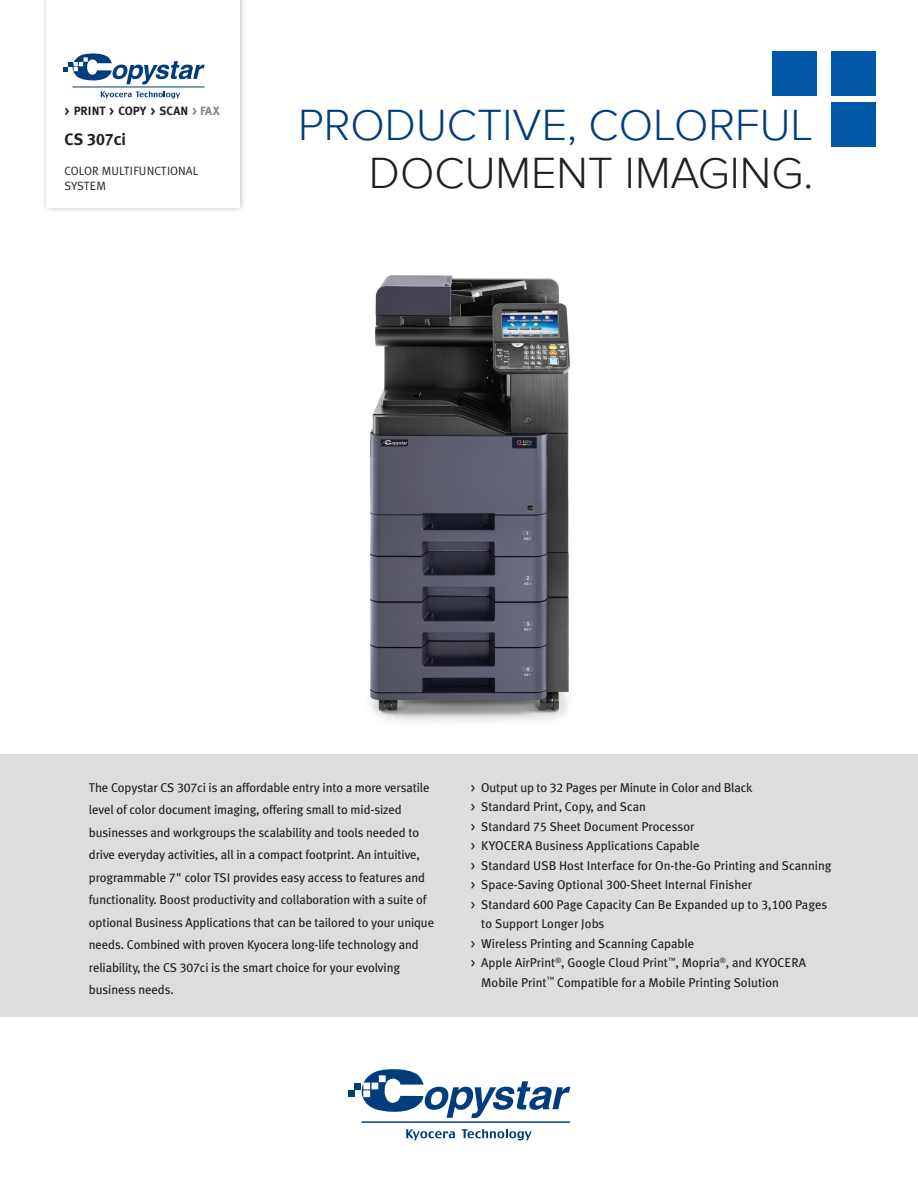
<style>
.page{position:relative;width:918px;height:1188px;background:#fff}
.page>*{position:absolute;margin:0;border:0;box-sizing:border-box;transform-origin:0 0}
.t1{font:300 45px "Proxima Nova";color:#013d7d}
.t2{font:300 45px "Proxima Nova";color:#231f20}
.t3{font:16.5px "Meta Plus Bold Caps";color:#231f20}
.t4{font:12.75px/22.5px "Meta Plus";letter-spacing:-.01em;color:#231f20}
.t5{font:12px/15px "Meta Plus Normal";color:#231f20}
.t6{font:12px "Meta Plus Bold Caps";color:#231f20}
.s1{color:#808285}
.s2{font-family:"Meta Plus";font-weight:700}
.s3{font-family:"Meta Plus Book Caps"}
</style>
<div class="page">
<div style="left:41px;top:0;width:206px;height:214px;background:#231f20;opacity:.3"></div>
<div style="left:46px;top:0;width:193px;height:207px;background:#fff"></div>
<img style="left:369px;top:275px;width:202px;height:447px">
<div style="left:0;top:754px;width:918px;height:263px;background:#dcdddf"></div>
<svg style="left:64px;top:53px;width:141px;height:31px"></svg>
<hr style="left:73px;top:87px;width:132px;height:1px;background:#013d7d">
<svg style="left:101px;top:91px;width:79px;height:8px"></svg>
<div style="left:831px;top:52px;width:44px;height:44px;background:#0157a8"></div>
<div style="left:831px;top:102px;width:44px;height:44px;background:#0157a8"></div>
<div style="left:773px;top:52px;width:44px;height:44px;background:#0157a8"></div>
<svg style="left:362px;top:1069px;width:208px;height:49px"></svg>
<div style="left:354px;top:1083px;width:7px;height:6px;background:#013d7d"></div>
<div style="left:348px;top:1090px;width:6px;height:7px;background:#013d7d"></div>
<hr style="left:362px;top:1122px;width:208px;height:1px;background:#013d7d">
<svg style="left:406px;top:1129px;width:49px;height:11px"></svg>
<svg style="left:462px;top:1129px;width:70px;height:11px"></svg>
<p class="t6" style="left:65px;top:104px;width:157px">&gt; PRINT &gt; COPY &gt; SCAN <span class="s1">&gt; FAX</span></p>
<p class="t3" style="left:65px;top:130px;width:63px"><span class="s2">CS</span> 307c<span class="s2">i</span></p>
<p class="t5" style="left:65px;top:163px;width:135px">COLOR MULTIFUNCTIONAL<br>SYSTEM</p>
<h1 class="t1" style="left:298px;top:99px;width:517px">PRODUCTIVE, COLORFUL</h1>
<h1 class="t2" style="left:369px;top:147px;width:446px">DOCUMENT IMAGING.</h1>
<p class="t4" style="left:89px;top:776px;width:347px">The Copystar CS <span class="s3">307</span>ci is an affordable entry into a more versatile level of color document imaging, offering small to mid-sized businesses and workgroups the scalability and tools needed to drive everyday activities, all in a compact footprint. An intuitive, programmable <span class="s3">7</span>" color TSI provides easy access to features and functionality. Boost productivity and collaboration with a suite of optional Business Applications that can be tailored to your unique needs. Combined with proven Kyocera long-life technology and reliability, the CS <span class="s3">307</span>ci is the smart choice for your evolving business needs.</p>
<p class="t4" style="left:471px;top:776px;width:283px"><span class="s3">&gt;</span> Output up to <span class="s3">32</span> Pages per Minute in Color and Black</p>
<p class="t4" style="left:471px;top:795px;width:177px"><span class="s3">&gt;</span> Standard Print, Copy, and Scan</p>
<p class="t4" style="left:471px;top:815px;width:225px"><span class="s3">&gt;</span> Standard <span class="s3">75</span> Sheet Document Processor</p>
<p class="t4" style="left:471px;top:834px;width:231px"><span class="s3">&gt;</span> KYOCERA Business Applications Capable</p>
<p class="t4" style="left:471px;top:854px;width:362px"><span class="s3">&gt;</span> Standard USB Host Interface for On-the-Go Printing and Scanning</p>
<p class="t4" style="left:471px;top:873px;width:283px"><span class="s3">&gt;</span> Space-Saving Optional <span class="s3">300</span>-Sheet Internal Finisher</p>
<p class="t4" style="left:471px;top:893px;width:358px"><span class="s3">&gt;</span> Standard <span class="s3">600</span> Page Capacity Can Be Expanded up to <span class="s3">3,100</span> Pages</p>
<p class="t4" style="left:481px;top:912px;width:125px">to Support Longer Jobs</p>
<p class="t4" style="left:471px;top:932px;width:225px"><span class="s3">&gt;</span> Wireless Printing and Scanning Capable</p>
<p class="t4" style="left:471px;top:951px;width:337px"><span class="s3">&gt;</span> Apple AirPrint<sup>®</sup>, Google Cloud Print<sup>™</sup>, Mopria<sup>®</sup>, and KYOCERA</p>
<p class="t4" style="left:481px;top:971px;width:299px">Mobile Print<sup>™</sup> Compatible for a Mobile Printing Solution</p>
</div>
